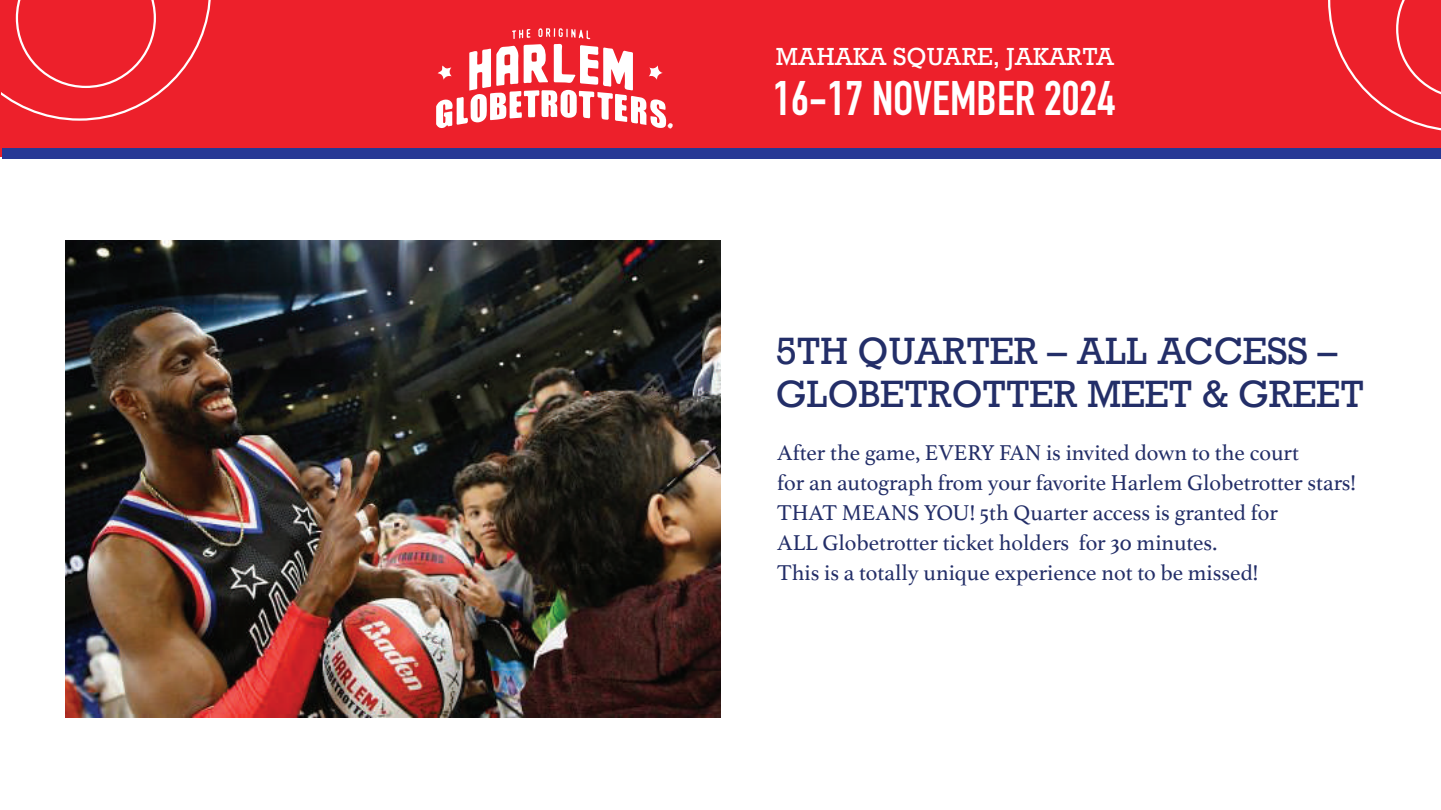
<style>
.page{position:relative;width:1441px;height:810px;background:#fff}
.page>*{position:absolute;margin:0;border:0;box-sizing:border-box;transform-origin:0 0}
.t1{font:700 47.85px "DIN Condensed";color:#fff}
.t2{font:35.7px/42.9px "Rockwell";color:#232e68}
.t3{font:23.25px "Rockwell";color:#fff}
.t4{font:22.5px/30px "Athelas";color:#232e68}
</style>
<div class="page">
<div style="left:0;top:0;width:1440px;height:156px;background:#ed202b"></div>
<svg style="left:436px;top:28px;width:237px;height:101px"></svg>
<div style="left:2px;top:148px;width:1438px;height:11px;background:#273895"></div>
<svg style="left:2px;top:0;width:209px;height:121px"></svg>
<svg style="left:1328px;top:0;width:112px;height:131px"></svg>
<img style="left:65px;top:241px;width:655px;height:476px">
<p class="t3" style="left:775px;top:42px;width:340px">MAHAKA SQUARE, JAKARTA</p>
<h1 class="t1" style="left:773px;top:66px;width:343px">16-17 NOVEMBER 2024</h1>
<h2 class="t2" style="left:775px;top:331px;width:589px">5TH QUARTER – ALL ACCESS –<br>GLOBETROTTER MEET &amp; GREET</h2>
<p class="t4" style="left:777px;top:437px;width:580px">After the game, EVERY FAN is invited down to the court<br>for an autograph from your favorite Harlem Globetrotter stars!<br>THAT MEANS YOU! 5th Quarter access is granted for<br>ALL Globetrotter ticket holders for 30 minutes.<br>This is a totally unique experience not to be missed!</p>
</div>
